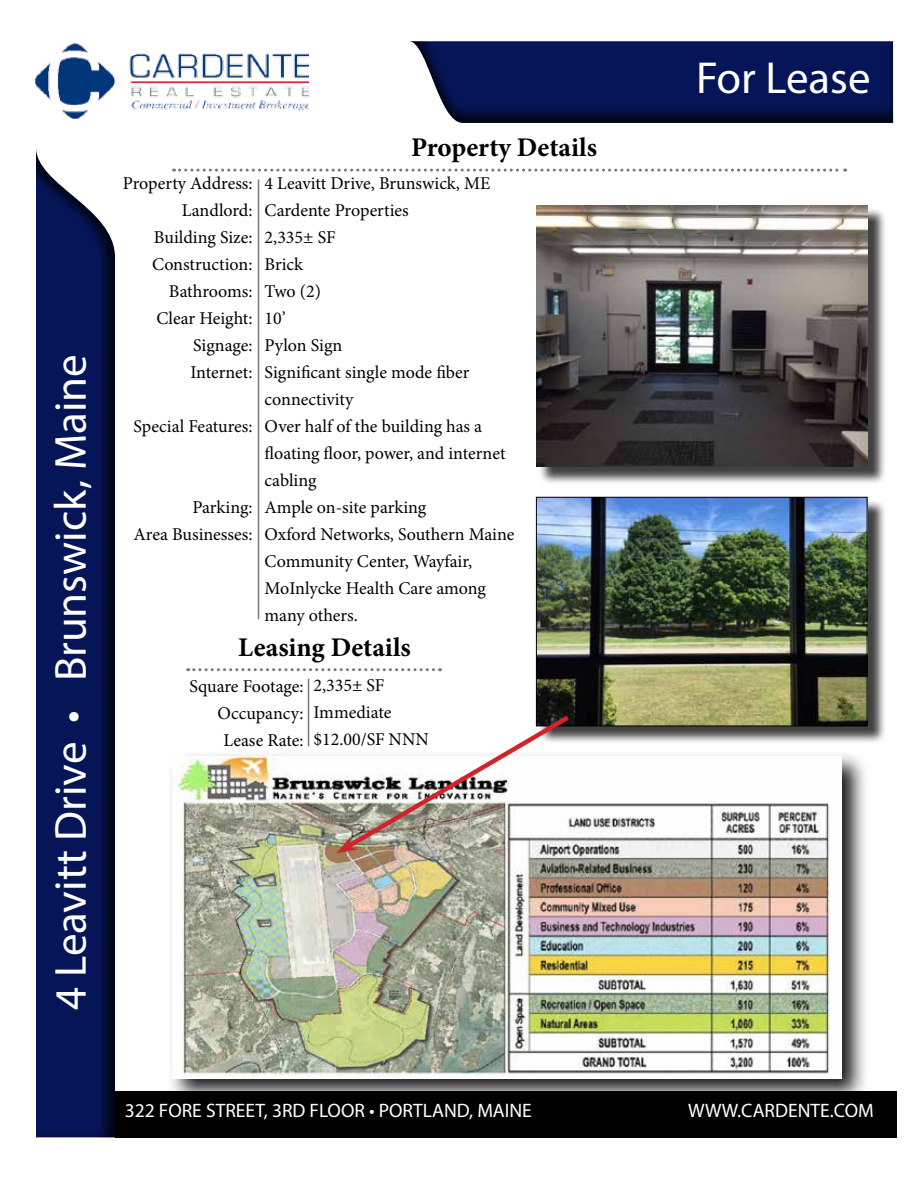
<style>
.page{position:relative;width:918px;height:1188px;background:#fff}
.page>*{position:absolute;margin:0;border:0;box-sizing:border-box;transform-origin:0 0}
.t1{font:45px "Myriad Pro";color:#fff}
.t2{font:700 27px "Minion Pro";color:#000}
.t3{font:19.5px "Myriad Pro";color:#fff}
.t4{font:18px/27px "Minion Pro";color:#000;text-align:right}
</style>
<div class="page">
<div style="left:408px;top:40px;width:486px;height:84px;background:#000;opacity:.75"></div>
<hr style="left:258px;top:179px;width:1px;height:440px;background:#76787a">
<div style="left:35px;top:146px;width:81px;height:992px;background:#000;opacity:.75"></div>
<hr style="left:308px;top:679px;width:1px;height:67px;background:#76787a">
<div style="left:167px;top:751px;width:702px;height:355px;background:#000;opacity:.91"></div>
<img style="left:173px;top:757px;width:669px;height:322px">
<div style="left:539px;top:499px;width:347px;height:245px;background:#000;opacity:.75"></div>
<img style="left:538px;top:499px;width:327px;height:225px">
<div style="left:536px;top:497px;width:331px;height:229px;border:1px solid #000"></div>
<img style="left:35px;top:43px;width:274px;height:76px">
<div style="left:115px;top:1091px;width:782px;height:47px;background:#000"></div>
<svg style="left:174px;top:169px;width:672px;height:3px"></svg>
<svg style="left:188px;top:668px;width:253px;height:3px"></svg>
<svg style="left:337px;top:711px;width:237px;height:142px"></svg>
<div style="left:539px;top:207px;width:347px;height:278px;background:#000;opacity:.75"></div>
<img style="left:536px;top:206px;width:331px;height:261px">
<h1 class="t1" style="left:43px;top:1010px;width:657px;rotate:-90deg">4 Leavitt Drive • Brunswick, Maine</h1>
<p class="t4" style="left:123px;top:170px;width:131px">Property Address:<br>Landlord:<br>Building Size:<br>Construction:<br>Bathrooms:<br>Clear Height:<br>Signage:<br>Internet:</p>
<p class="t4" style="left:134px;top:413px;width:120px">Special Features:</p>
<p class="t4" style="left:134px;top:494px;width:121px">Parking:<br>Area Businesses:</p>
<h2 class="t2" style="left:411px;top:129px;width:188px">Property Details</h2>
<p class="t4" style="left:265px;top:170px;width:251px;text-align:left">4 Leavitt Drive, Brunswick, ME<br>Cardente Properties<br>2,335± SF<br>Brick<br>Two (2)<br>10’<br>Pylon Sign<br>Significant single mode fiber connectivity<br>Over half of the building has a floating floor, power, and internet cabling<br>Ample on-site parking<br>Oxford Networks, Southern Maine<br>Community Center, Wayfair,<br>MoInlycke Health Care among many others.</p>
<h2 class="t2" style="left:238px;top:629px;width:174px">Leasing Details</h2>
<p class="t4" style="left:189px;top:673px;width:116px">Square Footage:<br>Occupancy:<br>Lease Rate:</p>
<p class="t4" style="left:313px;top:672px;width:117px;text-align:left">2,335± SF<br>Immediate $12.00/SF NNN</p>
<h1 class="t1" style="left:696px;top:50px;width:176px">For Lease</h1>
<p class="t3" style="left:125px;top:1099px;width:409px">322 FORE STREET, 3RD FLOOR • PORTLAND, MAINE</p>
<p class="t3" style="left:688px;top:1099px;width:187px">WWW.CARDENTE.COM</p>
</div>
